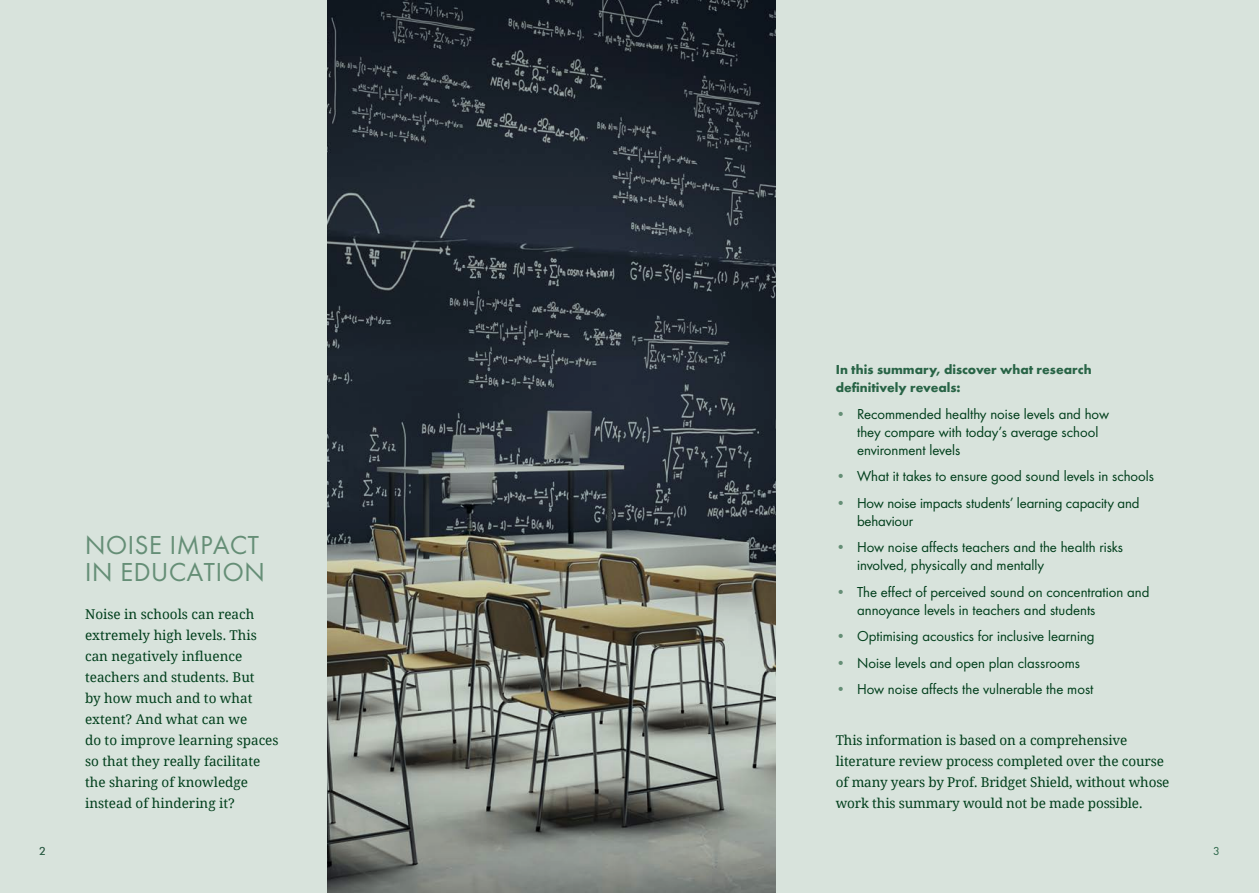
<style>
.page{position:relative;width:1259px;height:893px;background:#d8e3dc}
.page>*{position:absolute;margin:0;border:0;box-sizing:border-box;transform-origin:0 0}
.Main_Headline{font:27px/27px "Futura Boo";letter-spacing:.025em;color:#658e76}
.t1{font:15px/18px "Futura Boo";color:#003e1b}
.Bodycopy{font:13.5px/21px "Noto Serif";color:#003e1b}
.Bodycopy_Headline{font:700 13.5px/18px "Futura";color:#286446}
.t2{font:12px "Futura Boo";color:#286446}
.s1{font-family:"Futura";font-weight:700;color:#658e76}
</style>
<div class="page">
<img style="left:327px;top:0;width:448px;height:893px">
<p class="Main_Headline" style="left:85px;top:532px;width:181px">NOISE IMPACT<br>IN EDUCATION</p>
<p class="Bodycopy" style="left:85px;top:603px;width:195px">Noise in schools can reach extremely high levels. This can negatively influence teachers and students. But<br>by how much and to what extent? And what can we<br>do to improve learning spaces so that they really facilitate the sharing of knowledge instead of hindering it?</p>
<p class="Bodycopy_Headline" style="left:836px;top:361px;width:257px">In this summary, discover what research definitively reveals:</p>
<p class="t1" style="left:857px;top:405px;width:253px;text-indent:-21px"><span class="s1">•</span> Recommended healthy noise levels and how they compare with today’s average school environment levels</p>
<p class="t1" style="left:836px;top:468px;width:320px"><span class="s1">•</span> What it takes to ensure good sound levels in schools</p>
<p class="t1" style="left:857px;top:494px;width:284px;text-indent:-21px"><span class="s1">•</span> How noise impacts students’ learning capacity and behaviour</p>
<p class="t1" style="left:857px;top:539px;width:268px;text-indent:-21px"><span class="s1">•</span> How noise affects teachers and the health risks involved, physically and mentally</p>
<p class="t1" style="left:857px;top:583px;width:294px;text-indent:-21px"><span class="s1">•</span> The effect of perceived sound on concentration and annoyance levels in teachers and students</p>
<p class="t1" style="left:836px;top:628px;width:260px"><span class="s1">•</span> Optimising acoustics for inclusive learning</p>
<p class="t1" style="left:836px;top:654px;width:246px"><span class="s1">•</span> Noise levels and open plan classrooms</p>
<p class="t1" style="left:836px;top:681px;width:259px"><span class="s1">•</span> How noise affects the vulnerable the most</p>
<p class="Bodycopy" style="left:836px;top:729px;width:335px">This information is based on a comprehensive literature review process completed over the course of many years by Prof. Bridget Shield, without whose work this summary would not be made possible.</p>
<p class="t2" style="left:39px;top:844px;width:8px">2</p>
<p class="t2" style="left:1213px;top:844px;width:8px">3</p>
</div>
